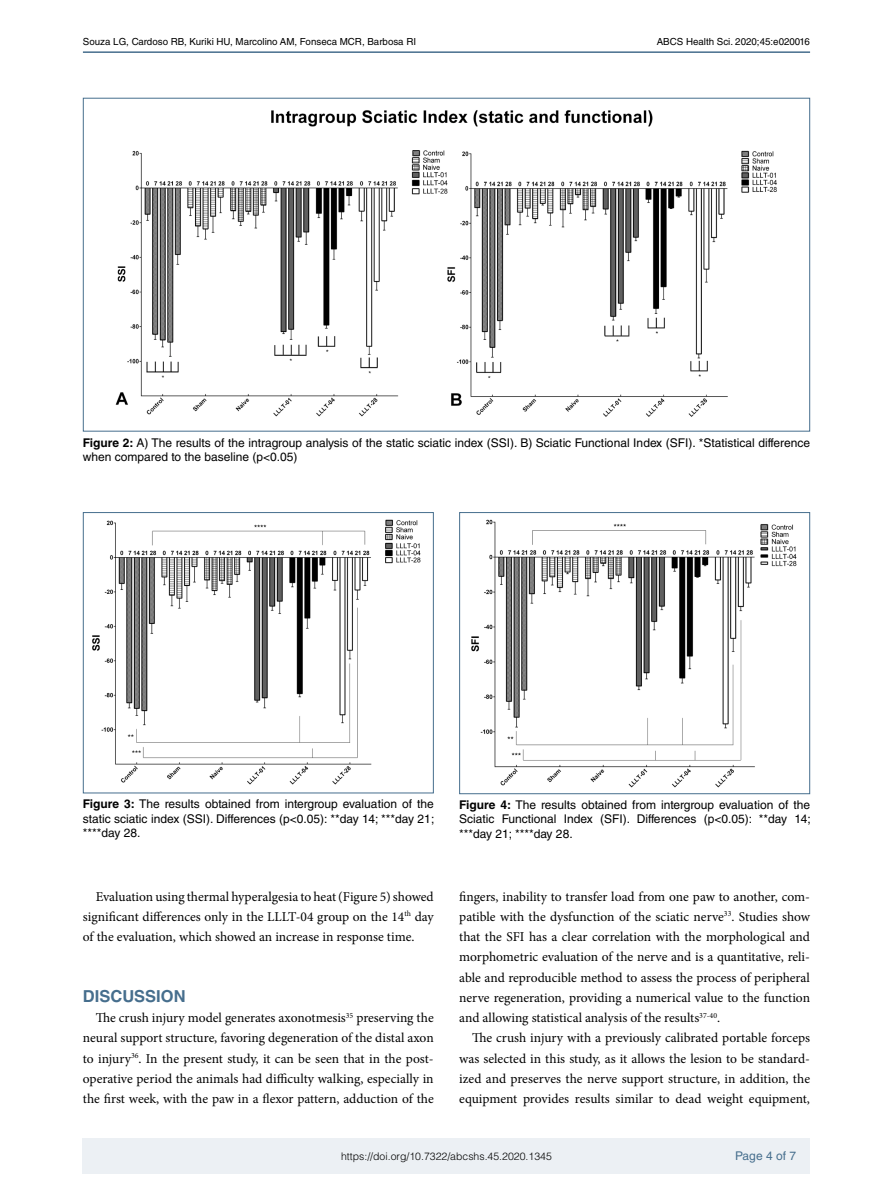
<style>
.page{position:relative;width:893px;height:1191px;background:#fff}
.page>*{position:absolute;margin:0;border:0;box-sizing:border-box;transform-origin:0 0}
.t1{font:700 16.5px "Helvetica LT Std";color:#466e8d}
.t2{font:13.5px/20.2px "Minion Pro";color:#000;text-align:justify}
.t3{font:12px/14.4px "Helvetica LT Std";color:#000;text-align:justify}
.t4{font:12px "Helvetica LT Std";color:#466e8d}
.t5{font:300 10.5px "Helvetica LT Std";color:#000}
.t6{font:9.75px "Helvetica LT Std";color:#000}
.s1{font-weight:700}
</style>
<div class="page">
<div style="left:83px;top:1138px;width:727px;height:35px;background:#ecf0f4"></div>
<hr style="left:83px;top:51px;width:727px;height:2px;background:#466e8d">
<img style="left:115px;top:110px;width:662px;height:307px">
<img style="left:92px;top:519px;width:329px;height:266px">
<div style="left:83px;top:512px;width:351px;height:281px;border:1px solid #466e8d"></div>
<img style="left:471px;top:519px;width:326px;height:269px">
<div style="left:459px;top:512px;width:351px;height:282px;border:1px solid #466e8d"></div>
<p class="t6" style="left:83px;top:36px;width:335px">Souza LG, Cardoso RB, Kuriki HU, Marcolino AM, Fonseca MCR, Barbosa RI</p>
<p class="t6" style="left:657px;top:36px;width:155px">ABCS Health Sci. 2020;45:e020016</p>
<p class="t3" style="left:83px;top:435px;width:729px"><span class="s1">Figure 2:</span> A) The results of the intragroup analysis of the static sciatic index (SSI). B) Sciatic Functional Index (SFI). *Statistical difference when compared to the baseline (p&lt;0.05)</p>
<p class="t3" style="left:83px;top:797px;width:353px"><span class="s1">Figure 3:</span> The results obtained from intergroup evaluation of the static sciatic index (SSI). Differences (p&lt;0.05): **day 14; ***day 21; ****day 28.</p>
<p class="t3" style="left:459px;top:797px;width:353px"><span class="s1">Figure 4:</span> The results obtained from intergroup evaluation of the Sciatic Functional Index (SFI). Differences (p&lt;0.05): **day 14; ***day 21; ****day 28.</p>
<p class="t2" style="left:83px;top:886px;width:352px;text-indent:13px">Evaluation using thermal hyperalgesia to heat (Figure 5) showed significant differences only in the LLLT-04 group on the 14<sup>th</sup> day of the evaluation, which showed an increase in response time.</p>
<p class="t1" style="left:83px;top:986px;width:104px">DISCUSSION</p>
<p class="t2" style="left:83px;top:1007px;width:352px;text-indent:13px">The crush injury model generates axonotmesis<sup>35</sup> preserving the neural support structure, favoring degeneration of the distal axon to injury<sup>36</sup>. In the present study, it can be seen that in the post&shy;operative period the animals had difficulty walking, especially in the first week, with the paw in a flexor pattern, adduction of the</p>
<p class="t2" style="left:459px;top:886px;width:352px">fingers, inability to transfer load from one paw to another, com&shy;patible with the dysfunction of the sciatic nerve<sup>33</sup>. Studies show that the SFI has a clear correlation with the morphological and morphometric evaluation of the nerve and is a quantitative, reli&shy;able and reproducible method to assess the process of peripheral nerve regeneration, providing a numerical value to the function and allowing statistical analysis of the results<sup>37-40</sup>.</p>
<p class="t2" style="left:459px;top:1028px;width:352px;text-indent:13px">The crush injury with a previously calibrated portable forceps was selected in this study, as it allows the lesion to be standard&shy;ized and preserves the nerve support structure, in addition, the equipment provides results similar to dead weight equipment,</p>
<p class="t5" style="left:341px;top:1149px;width:212px">https://doi.org/10.7322/abcshs.45.2020.1345</p>
<p class="t4" style="left:735px;top:1148px;width:62px">Page 4 of 7</p>
</div>
